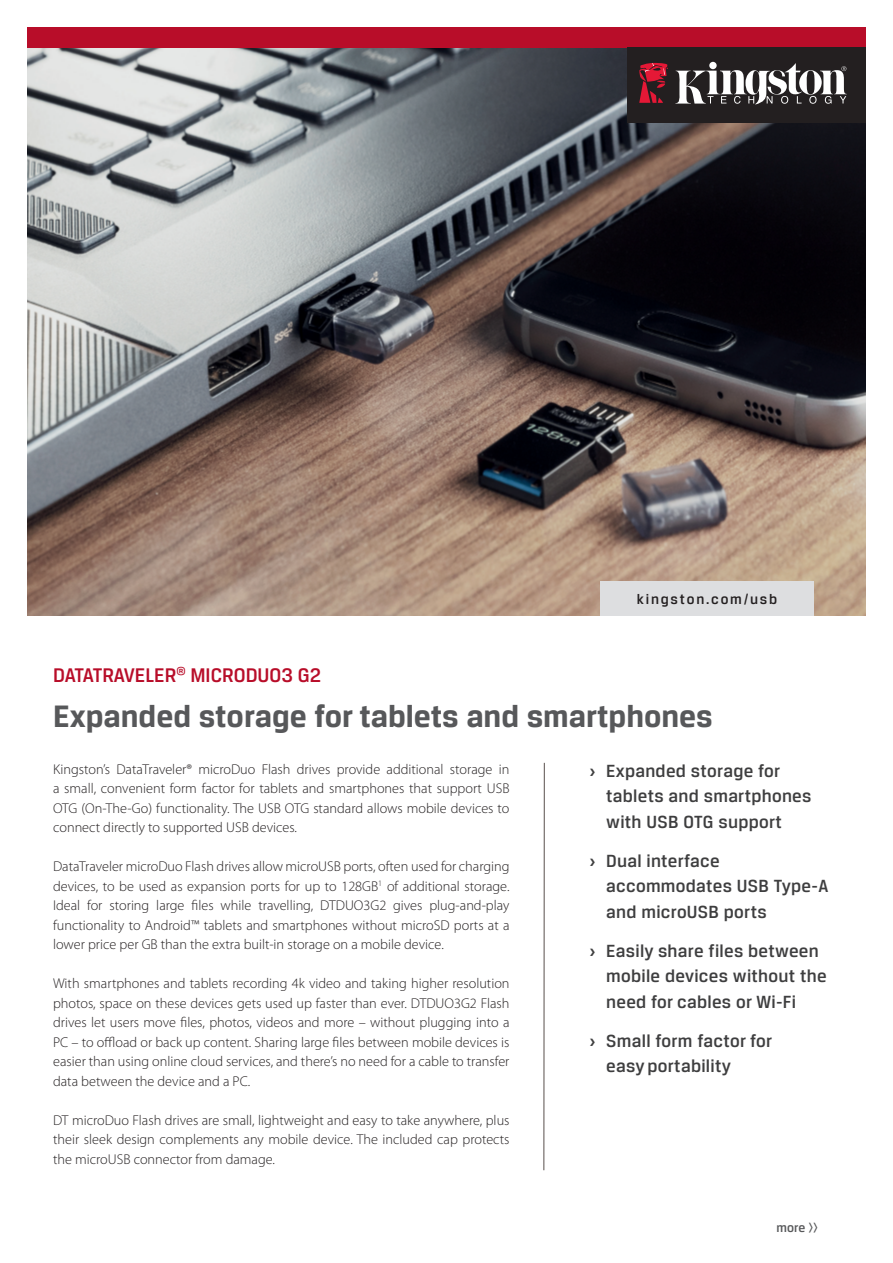
<style>
.page{position:relative;width:893px;height:1263px;background:#fff}
.page>*{position:absolute;margin:0;border:0;box-sizing:border-box;transform-origin:0 0}
.t1{font:700 33px "Breuer Text";color:#57585a}
.t2{font:500 21px "Breuer Text";color:#b80d29}
.t3{font:500 18.75px/25.5px "Breuer Text";letter-spacing:.015em;color:#3e3e3f}
.t4{font:500 15px "Breuer Text";letter-spacing:.12em;color:#231f20}
.t5{font:300 14.25px/19.5px "Myriad Pro";color:#231f20;text-align:justify}
.t6{font:500 13.5px "Breuer Text";color:#57585a}
.s1{font-weight:700}
</style>
<div class="page">
<img style="left:27px;top:47px;width:839px;height:569px">
<div style="left:600px;top:581px;width:214px;height:35px;background:#dddee0"></div>
<div style="left:27px;top:27px;width:839px;height:20px;background:#b80d29"></div>
<div style="left:628px;top:47px;width:238px;height:76px;background:#231f20"></div>
<svg style="left:675px;top:63px;width:172px;height:42px"></svg>
<svg style="left:639px;top:62px;width:29px;height:41px"></svg>
<svg style="left:543px;top:762px;width:2px;height:409px"></svg>
<h2 class="t2" style="left:53px;top:663px;width:269px">DATATRAVELER<sup>®</sup> MICRODUO3 G2</h2>
<p class="t4" style="left:637px;top:591px;width:142px">kingston.com/usb</p>
<h1 class="t1" style="left:53px;top:697px;width:661px">Expanded storage for tablets and smartphones</h1>
<p class="t5" style="left:53px;top:759px;width:458px">Kingston’s DataTraveler® microDuo Flash drives provide additional storage in a small, convenient form factor for tablets and smartphones that support USB OTG (On-The-Go) functionality. The USB OTG standard allows mobile devices to connect directly to supported USB devices.</p>
<p class="t5" style="left:53px;top:856px;width:458px">DataTraveler microDuo Flash drives allow microUSB ports, often used for charging devices, to be used as expansion ports for up to 128GB<sup>1</sup> of additional storage.<br>Ideal for storing large files while travelling, DTDUO3G2 gives plug-and-play functionality to Android™ tablets and smartphones without microSD ports at a lower price per GB than the extra built-in storage on a mobile device.</p>
<p class="t5" style="left:53px;top:973px;width:458px">With smartphones and tablets recording 4k video and taking higher resolution photos, space on these devices gets used up faster than ever. DTDUO3G2 Flash drives let users move files, photos, videos and more – without plugging into a PC – to offload or back up content. Sharing large files between mobile devices is easier than using online cloud services, and there’s no need for a cable to transfer data between the device and a PC.</p>
<p class="t5" style="left:53px;top:1110px;width:458px">DT microDuo Flash drives are small, lightweight and easy to take anywhere, plus their sleek design complements any mobile device. The included cap protects the microUSB connector from damage.</p>
<h3 class="t3" style="left:606px;top:758px;width:207px;text-indent:-17px"><span class="s1">›</span> Expanded storage for tablets and smartphones with USB OTG support</h3>
<h3 class="t3" style="left:606px;top:848px;width:224px;text-indent:-17px"><span class="s1">›</span> Dual interface accommodates USB Type-A and microUSB ports</h3>
<h3 class="t3" style="left:606px;top:938px;width:222px;text-indent:-17px"><span class="s1">›</span> Easily share files between mobile devices without the need for cables or Wi-Fi</h3>
<h3 class="t3" style="left:606px;top:1028px;width:167px;text-indent:-17px"><span class="s1">›</span> Small form factor for easy portability</h3>
<p class="t6" style="left:777px;top:1220px;width:43px">more &gt;&gt;</p>
</div>
